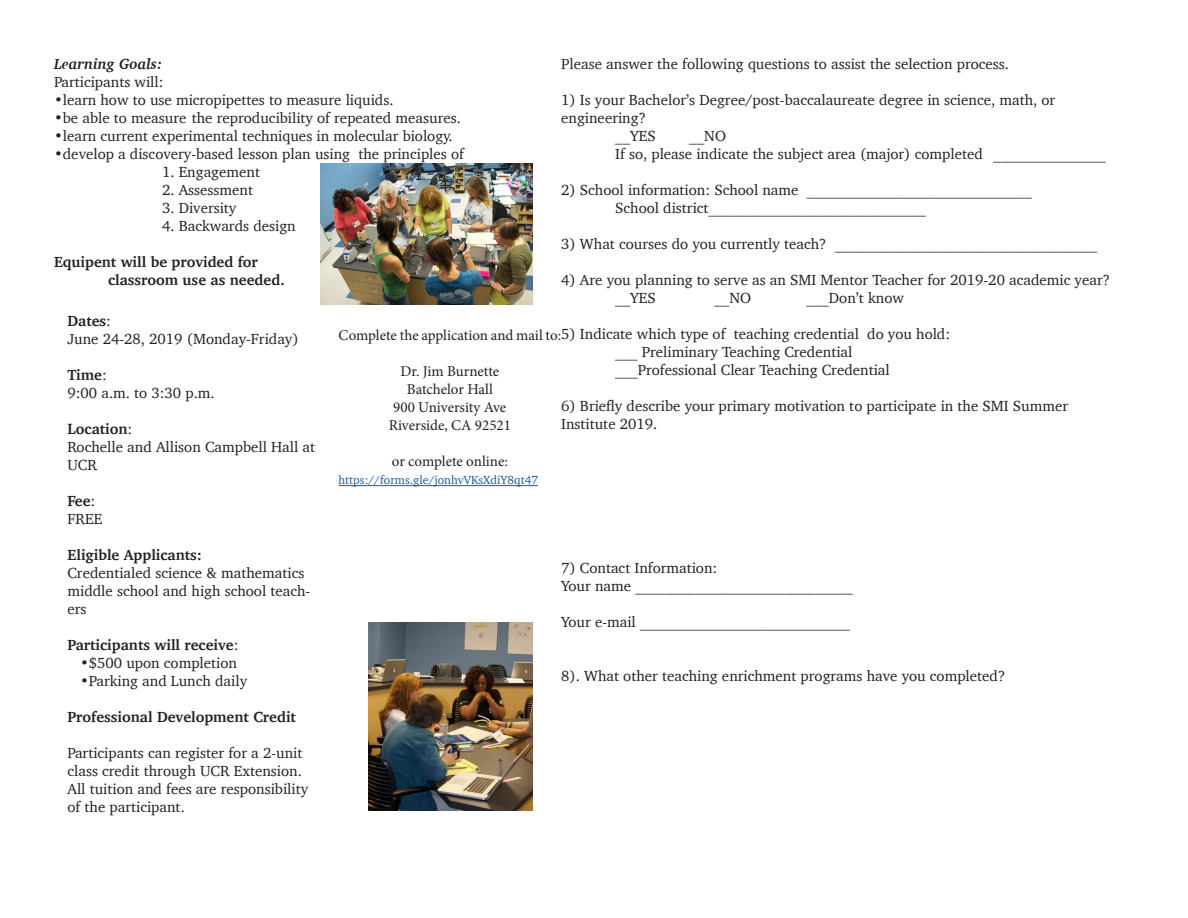
<style>
.page{position:relative;width:1188px;height:918px;background:#fff}
.page>*{position:absolute;margin:0;border:0;box-sizing:border-box;transform-origin:0 0}
.t1{font:15px/18px "Charter";color:#231f20}
.t2{font:700 15px "Charter";color:#231f20}
.t3{font:15px "Minion Pro";letter-spacing:-.005em;color:#231f20}
.t4{font:italic 700 15px "Charter";color:#231f20}
.t5{font:12px "Charter";color:#175d9e}
.s1{font-weight:400}
</style>
<div class="page">
<hr style="left:338px;top:485px;width:200px;height:1px;background:#175d9e">
<img style="left:368px;top:623px;width:165px;height:188px">
<img style="left:320px;top:164px;width:213px;height:141px">
<p class="t1" style="left:561px;top:54px;width:449px">Please answer the following questions to assist the selection process.</p>
<p class="t1" style="left:561px;top:90px;width:496px">1) Is your Bachelor’s Degree/post-baccalaureate degree in science, math, or</p>
<p class="t1" style="left:561px;top:108px;width:86px">engineering?</p>
<p class="t1" style="left:615px;top:126px;width:42px">__YES</p>
<p class="t1" style="left:689px;top:126px;width:38px">__NO</p>
<p class="t1" style="left:615px;top:144px;width:492px">If so, please indicate the subject area (major) completed _______________</p>
<p class="t1" style="left:561px;top:180px;width:472px">2) School information: School name ______________________________</p>
<p class="t1" style="left:615px;top:198px;width:312px">School district_____________________________</p>
<p class="t1" style="left:561px;top:234px;width:538px">3) What courses do you currently teach? ___________________________________</p>
<p class="t1" style="left:561px;top:270px;width:550px">4) Are you planning to serve as an SMI Mentor Teacher for 2019-20 academic year?</p>
<p class="t1" style="left:615px;top:288px;width:42px">__YES</p>
<p class="t1" style="left:714px;top:288px;width:38px">__NO</p>
<p class="t1" style="left:806px;top:288px;width:99px">___Don’t know</p>
<p class="t1" style="left:561px;top:324px;width:391px">5) Indicate which type of teaching credential do you hold:</p>
<p class="t1" style="left:615px;top:342px;width:239px">___ Preliminary Teaching Credential</p>
<p class="t1" style="left:615px;top:360px;width:276px">___Professional Clear Teaching Credential</p>
<p class="t1" style="left:561px;top:396px;width:509px">6) Briefly describe your primary motivation to participate in the SMI Summer</p>
<p class="t1" style="left:561px;top:414px;width:98px">Institute 2019.</p>
<p class="t4" style="left:54px;top:51px;width:110px">Learning Goals:</p>
<p class="t1" style="left:54px;top:72px;width:111px">Participants will:</p>
<p class="t1" style="left:54px;top:90px;width:341px">•learn how to use micropipettes to measure liquids.</p>
<p class="t1" style="left:54px;top:108px;width:408px">•be able to measure the reproducibility of repeated measures.</p>
<p class="t1" style="left:54px;top:126px;width:400px">•learn current experimental techniques in molecular biology.</p>
<p class="t1" style="left:54px;top:144px;width:411px">•develop a discovery-based lesson plan using the principles of</p>
<p class="t1" style="left:162px;top:162px;width:100px">1. Engagement</p>
<p class="t1" style="left:162px;top:180px;width:93px">2. Assessment</p>
<p class="t1" style="left:162px;top:198px;width:76px">3. Diversity</p>
<p class="t1" style="left:162px;top:216px;width:135px">4. Backwards design</p>
<p class="t2" style="left:54px;top:249px;width:205px">Equipent will be provided for</p>
<p class="t2" style="left:108px;top:267px;width:178px">classroom use as needed.</p>
<p class="t2" style="left:68px;top:308px;width:45px">Dates<span class="s1">:</span></p>
<p class="t1" style="left:68px;top:330px;width:233px">June 24-28, 2019 (Monday-Friday)</p>
<p class="t2" style="left:68px;top:362px;width:41px">Time<span class="s1">:</span></p>
<p class="t1" style="left:68px;top:384px;width:149px">9:00 a.m. to 3:30 p.m.</p>
<p class="t2" style="left:68px;top:416px;width:66px">Location<span class="s1">:</span></p>
<p class="t1" style="left:68px;top:438px;width:249px">Rochelle and Allison Campbell Hall at<br>UCR</p>
<p class="t2" style="left:68px;top:488px;width:29px">Fee<span class="s1">:</span></p>
<p class="t1" style="left:68px;top:510px;width:37px">FREE</p>
<p class="t2" style="left:68px;top:542px;width:136px">Eligible Applicants:</p>
<p class="t1" style="left:68px;top:564px;width:244px">Credentialed science &amp; mathematics middle school and high school teach&shy;ers</p>
<p class="t2" style="left:68px;top:632px;width:173px">Participants will receive<span class="s1">:</span></p>
<p class="t1" style="left:80px;top:654px;width:159px">•$500 upon completion</p>
<p class="t1" style="left:80px;top:672px;width:169px">•Parking and Lunch daily</p>
<p class="t2" style="left:68px;top:704px;width:230px">Professional Development Credit</p>
<p class="t1" style="left:68px;top:744px;width:242px">Participants can register for a 2-unit class credit through UCR Extension.<br>All tuition and fees are responsibility of the participant.</p>
<p class="t3" style="left:338px;top:325px;width:224px">Complete the application and mail to:</p>
<p class="t3" style="left:400px;top:361px;width:100px">Dr. Jim Burnette</p>
<p class="t3" style="left:407px;top:379px;width:87px">Batchelor Hall</p>
<p class="t3" style="left:393px;top:397px;width:115px">900 University Ave</p>
<p class="t3" style="left:389px;top:415px;width:124px">Riverside, CA 92521</p>
<p class="t3" style="left:392px;top:451px;width:117px">or complete online:</p>
<p class="t5" style="left:338px;top:470px;width:201px">https://forms.gle/jonhvVKsXdiY8qt47</p>
<p class="t1" style="left:561px;top:558px;width:158px">7) Contact Information:</p>
<p class="t1" style="left:561px;top:576px;width:293px">Your name _____________________________</p>
<p class="t1" style="left:561px;top:612px;width:290px">Your e-mail ____________________________</p>
<p class="t1" style="left:561px;top:666px;width:446px">8). What other teaching enrichment programs have you completed?</p>
</div>
